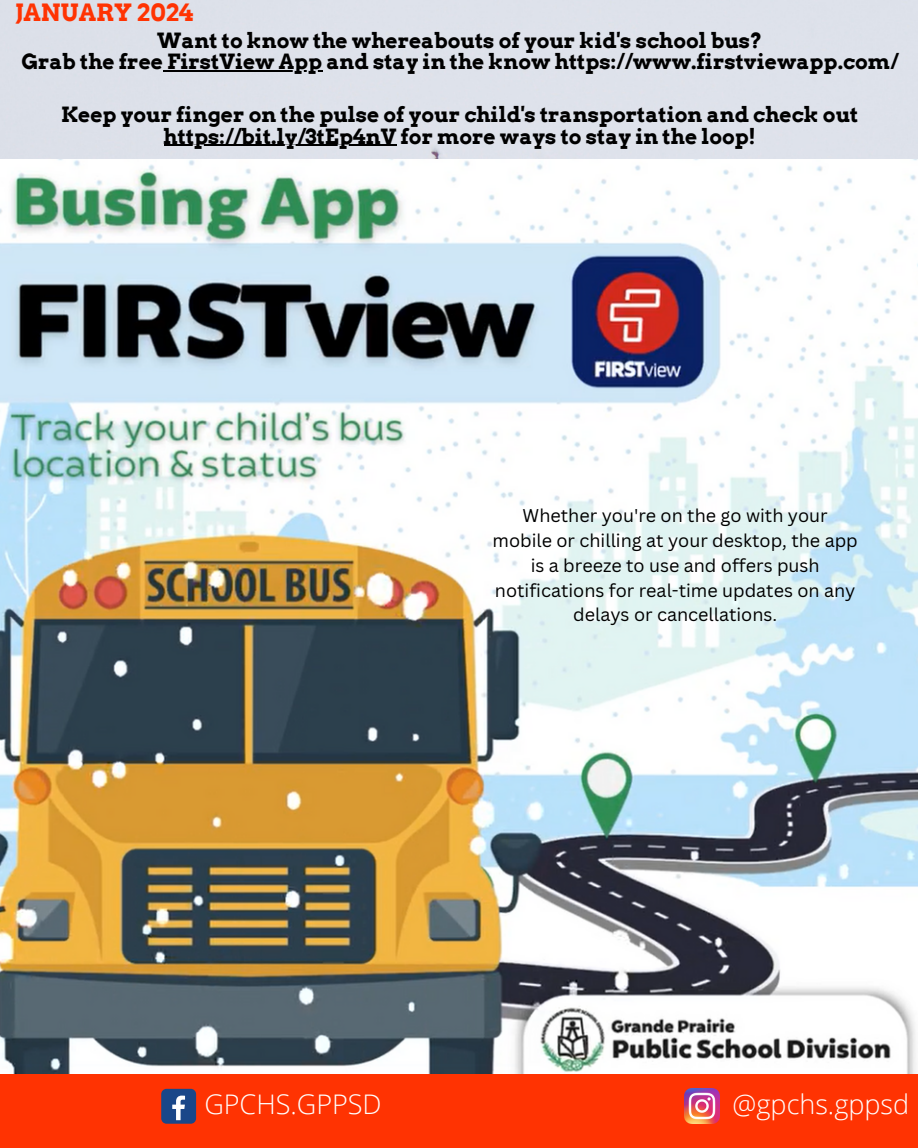
<style>
.page{position:relative;width:918px;height:1148px;background:#fff}
.page>*{position:absolute;margin:0;border:0;box-sizing:border-box;transform-origin:0 0}
.t1{font:300 27px "Open Sans";color:#fff}
.t2{font:700 23.85px "Arvo";color:#ff3302}
.t3{font:700 21px/21.3px "Arvo";color:#000;text-align:center}
.t4{font:18px/24.8px "Canva Sans";color:#000;text-align:center}
</style>
<div class="page">
<div style="left:0;top:0;width:918px;height:1074px;background:#dee2eb"></div>
<div style="left:0;top:1074px;width:918px;height:73px;background:#ff3302"></div>
<div style="left:161px;top:1088px;width:35px;height:35px;background:#1a4789;border-radius:5px"></div>
<svg style="left:172px;top:1095px;width:13px;height:25px"></svg>
<img style="left:684px;top:1088px;width:35px;height:35px">
<img style="left:0;top:160px;width:918px;height:913px">
<hr style="left:163px;top:71px;width:159px;height:1px;background:#000">
<hr style="left:164px;top:145px;width:232px;height:1px;background:#000">
<p class="t2" style="left:16px;top:-2px;width:179px">JANUARY 2024</p>
<p class="t3" style="left:21px;top:30px;width:878px">Want to know the whereabouts of your kid's school bus?<br>Grab the free FirstView App and stay in the know https://www.firstviewapp.com/</p>
<p class="t3" style="left:61px;top:104px;width:799px">Keep your finger on the pulse of your child's transportation and check out https://bit.ly/3tEp4nV for more ways to stay in the loop!</p>
<p class="t4" style="left:492px;top:503px;width:367px">Whether you're on the go with your mobile or chilling at your desktop, the app is a breeze to use and offers push notifications for real-time updates on any delays or cancellations.</p>
<p class="t1" style="left:204px;top:1085px;width:179px">GPCHS.GPPSD</p>
<p class="t1" style="left:733px;top:1085px;width:178px">@gpchs.gppsd</p>
</div>
